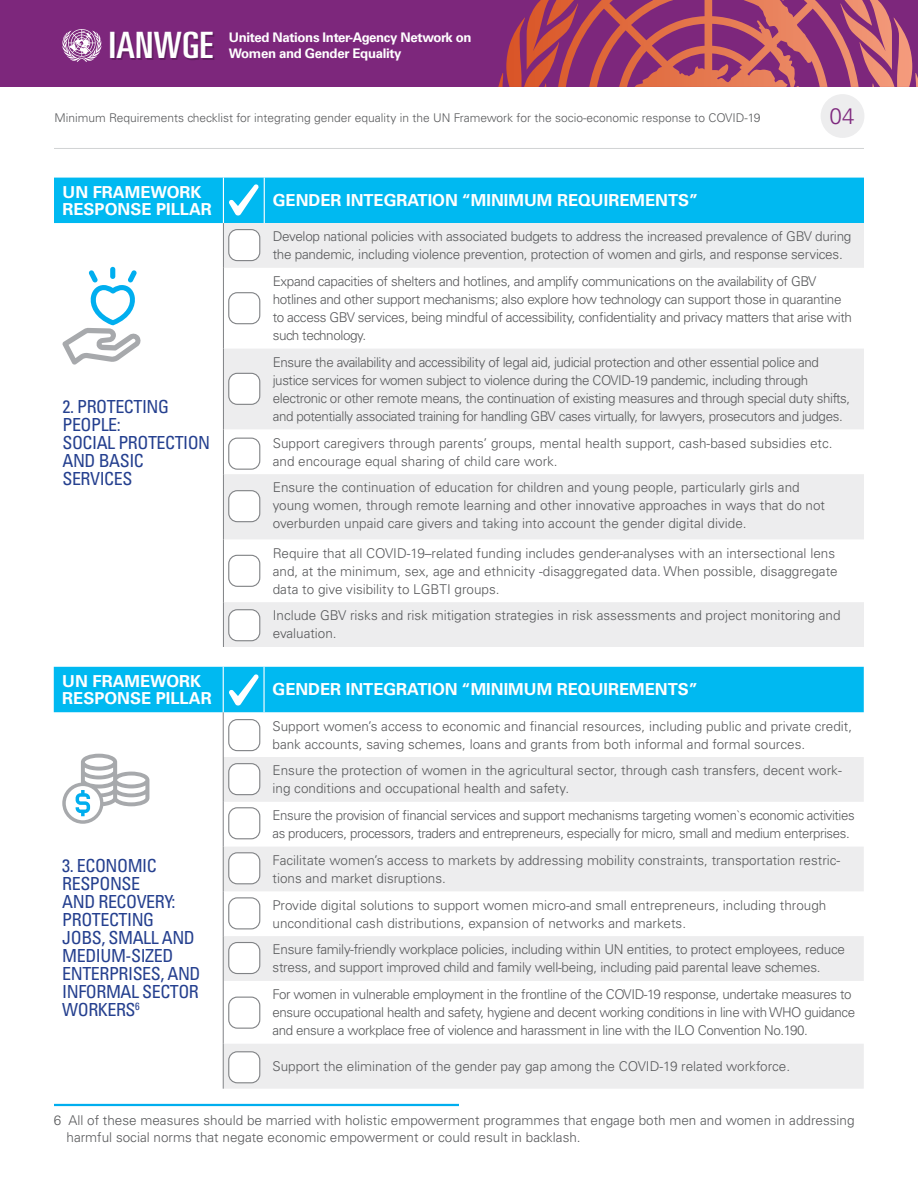
<style>
.page{position:relative;width:918px;height:1188px;background:#fff}
.page>*{position:absolute;margin:0;border:0;box-sizing:border-box;transform-origin:0 0}
.t1{font:ultra-condensed 36.3px "Univers LT Std";color:#fff;scale:1.18 1}
.t2{font:300 22.5px "Univers LT Std";color:#7e297e}
.t3{font:condensed 18px/18px "Univers LT Std";letter-spacing:-.025em;color:#25408f}
.t4{font:700 16.5px/16.5px "Univers LT Std";color:#fff}
.t5{font:300 13.5px/18px "Univers LT Std";color:#58595b}
.t6{font:300 13.5px/18px "Univers LT Std";letter-spacing:-.02em;color:#58595b}
.t7{font:700 13.2px "Univers LT Std";letter-spacing:-.025em;color:#fff}
.t8{font:300 12px "Univers LT Std";color:#58595b}
</style>
<div class="page">
<div style="left:821px;top:94px;width:43px;height:44px;background:#ededee;border-radius:50%"></div>
<div style="left:0;top:0;width:918px;height:87px;background:#7d277c"></div>
<svg style="left:558px;top:0;width:314px;height:87px"></svg>
<svg style="left:62px;top:29px;width:39px;height:33px"></svg>
<hr style="left:54px;top:148px;width:810px;height:1px;background:#d1d3d4">
<hr style="left:54px;top:1104px;width:405px;height:2px;background:#00aeef">
<svg style="left:224px;top:223px;width:640px;height:424px;fill:#ededee"></svg>
<hr style="left:223px;top:223px;width:1px;height:45px;background:#808285">
<hr style="left:223px;top:268px;width:1px;height:81px;background:#808285">
<hr style="left:223px;top:349px;width:1px;height:80px;background:#808285">
<hr style="left:223px;top:429px;width:1px;height:45px;background:#808285">
<hr style="left:223px;top:474px;width:1px;height:65px;background:#808285">
<hr style="left:223px;top:539px;width:1px;height:63px;background:#808285">
<hr style="left:223px;top:602px;width:1px;height:45px;background:#808285">
<div style="left:110px;top:267px;width:5px;height:12px;background:#00aeef;border-radius:3px"></div>
<svg style="left:62px;top:270px;width:79px;height:95px"></svg>
<div style="left:229px;top:230px;width:31px;height:31px;background:#fff;border-radius:9px"></div>
<div style="left:228px;top:229px;width:32px;height:32px;border:1px solid #808285;border-radius:9px"></div>
<div style="left:229px;top:293px;width:31px;height:31px;background:#fff;border-radius:9px"></div>
<div style="left:228px;top:292px;width:32px;height:32px;border:1px solid #808285;border-radius:9px"></div>
<div style="left:229px;top:373px;width:31px;height:31px;background:#fff;border-radius:9px"></div>
<div style="left:228px;top:373px;width:32px;height:32px;border:1px solid #808285;border-radius:9px"></div>
<div style="left:229px;top:438px;width:31px;height:31px;background:#fff;border-radius:9px"></div>
<div style="left:228px;top:438px;width:32px;height:32px;border:1px solid #808285;border-radius:9px"></div>
<div style="left:229px;top:555px;width:31px;height:31px;background:#fff;border-radius:9px"></div>
<div style="left:228px;top:555px;width:32px;height:32px;border:1px solid #808285;border-radius:9px"></div>
<div style="left:229px;top:491px;width:31px;height:31px;background:#fff;border-radius:9px"></div>
<div style="left:228px;top:490px;width:32px;height:32px;border:1px solid #808285;border-radius:9px"></div>
<div style="left:229px;top:610px;width:31px;height:31px;background:#fff;border-radius:9px"></div>
<div style="left:228px;top:609px;width:32px;height:32px;border:1px solid #808285;border-radius:9px"></div>
<div style="left:54px;top:178px;width:810px;height:45px;background:#00b9f1"></div>
<svg style="left:224px;top:757px;width:640px;height:332px;fill:#ededee"></svg>
<hr style="left:223px;top:712px;width:1px;height:45px;background:#808285">
<hr style="left:223px;top:757px;width:1px;height:45px;background:#808285">
<hr style="left:223px;top:802px;width:1px;height:45px;background:#808285">
<hr style="left:223px;top:847px;width:1px;height:44px;background:#808285">
<hr style="left:223px;top:891px;width:1px;height:45px;background:#808285">
<hr style="left:223px;top:936px;width:1px;height:45px;background:#808285">
<hr style="left:223px;top:981px;width:1px;height:63px;background:#808285">
<hr style="left:223px;top:1044px;width:1px;height:45px;background:#808285">
<svg style="left:62px;top:754px;width:87px;height:70px"></svg>
<div style="left:228px;top:719px;width:32px;height:32px;border:1px solid #808285;border-radius:9px"></div>
<div style="left:229px;top:808px;width:31px;height:31px;background:#fff;border-radius:9px"></div>
<div style="left:228px;top:807px;width:32px;height:32px;border:1px solid #808285;border-radius:9px"></div>
<div style="left:229px;top:764px;width:31px;height:31px;background:#fff;border-radius:9px"></div>
<div style="left:228px;top:763px;width:32px;height:32px;border:1px solid #808285;border-radius:9px"></div>
<div style="left:229px;top:898px;width:31px;height:31px;background:#fff;border-radius:9px"></div>
<div style="left:228px;top:897px;width:32px;height:32px;border:1px solid #808285;border-radius:9px"></div>
<div style="left:229px;top:943px;width:31px;height:31px;background:#fff;border-radius:9px"></div>
<div style="left:228px;top:942px;width:32px;height:32px;border:1px solid #808285;border-radius:9px"></div>
<div style="left:229px;top:997px;width:31px;height:31px;background:#fff;border-radius:9px"></div>
<div style="left:228px;top:997px;width:32px;height:32px;border:1px solid #808285;border-radius:9px"></div>
<div style="left:229px;top:1052px;width:31px;height:31px;background:#fff;border-radius:9px"></div>
<div style="left:228px;top:1051px;width:32px;height:32px;border:1px solid #808285;border-radius:9px"></div>
<div style="left:229px;top:853px;width:31px;height:31px;background:#fff;border-radius:9px"></div>
<div style="left:228px;top:852px;width:32px;height:32px;border:1px solid #808285;border-radius:9px"></div>
<div style="left:54px;top:667px;width:810px;height:45px;background:#00b9f1"></div>
<h1 class="t1" style="left:109px;top:25px;width:90px">IANWGE</h1>
<p class="t7" style="left:229px;top:30px;width:244px">United Nations Inter-Agency Network on</p>
<p class="t7" style="left:229px;top:46px;width:174px">Women and Gender Equality</p>
<p class="t8" style="left:54px;top:111px;width:708px">Minimum Requirements checklist for integrating gender equality in the UN Framework for the socio-economic response to COVID-19</p>
<h2 class="t2" style="left:830px;top:102px;width:27px">04</h2>
<p class="t4" style="left:63px;top:184px;width:151px">UN FRAMEWORK<br>RESPONSE PILLAR</p>
<p class="t4" style="left:273px;top:192px;width:427px">GENDER INTEGRATION “MINIMUM REQUIREMENTS”</p>
<h3 class="t3" style="left:63px;top:397px;width:149px">2. PROTECTING<br>PEOPLE:<br>SOCIAL PROTECTION<br>AND BASIC<br>SERVICES</h3>
<p class="t6" style="left:273px;top:228px;width:580px">Develop national policies with associated budgets to address the increased prevalence of GBV during the pandemic, including violence prevention, protection of women and girls, and response services.</p>
<p class="t6" style="left:273px;top:272px;width:581px">Expand capacities of shelters and hotlines, and amplify communications on the availability of GBV hotlines and other support mechanisms; also explore how technology can support those in quarantine to access GBV services, being mindful of accessibility, confidentiality and privacy matters that arise with such technology.</p>
<p class="t6" style="left:273px;top:353px;width:579px">Ensure the availability and accessibility of legal aid, judicial protection and other essential police and justice services for women subject to violence during the COVID-19 pandemic, including through electronic or other remote means, the continuation of existing measures and through special duty shifts, and potentially associated training for handling GBV cases virtually, for lawyers, prosecutors and judges.</p>
<p class="t5" style="left:273px;top:434px;width:561px">Support caregivers through parents’ groups, mental health support, cash-based subsidies etc. and encourage equal sharing of child care work.</p>
<p class="t5" style="left:273px;top:479px;width:554px">Ensure the continuation of education for children and young people, particularly girls and young women, through remote learning and other innovative approaches in ways that do not overburden unpaid care givers and taking into account the gender digital divide.</p>
<p class="t5" style="left:273px;top:544px;width:566px">Require that all COVID-19–related funding includes gender-analyses with an intersectional lens and, at the minimum, sex, age and ethnicity -disaggregated data. When possible, disaggregate data to give visibility to LGBTI groups.</p>
<p class="t5" style="left:273px;top:607px;width:569px">Include GBV risks and risk mitigation strategies in risk assessments and project monitoring and evaluation.</p>
<p class="t4" style="left:62px;top:673px;width:151px">UN FRAMEWORK<br>RESPONSE PILLAR</p>
<p class="t4" style="left:273px;top:682px;width:427px">GENDER INTEGRATION “MINIMUM REQUIREMENTS”</p>
<h3 class="t3" style="left:62px;top:856px;width:140px">3. ECONOMIC<br>RESPONSE<br>AND RECOVERY:<br>PROTECTING<br>JOBS, SMALL AND<br>MEDIUM-SIZED<br>ENTERPRISES, AND<br>INFORMAL SECTOR<br>WORKERS<sup>6</sup></h3>
<p class="t5" style="left:273px;top:717px;width:581px">Support women’s access to economic and financial resources, including public and private credit, bank accounts, saving schemes, loans and grants from both informal and formal sources.</p>
<p class="t5" style="left:273px;top:762px;width:571px">Ensure the protection of women in the agricultural sector, through cash transfers, decent work&shy;ing conditions and occupational health and safety.</p>
<p class="t6" style="left:273px;top:806px;width:584px">Ensure the provision of financial services and support mechanisms targeting women`s economic activities as producers, processors, traders and entrepreneurs, especially for micro, small and medium enterprises.</p>
<p class="t5" style="left:273px;top:851px;width:569px">Facilitate women’s access to markets by addressing mobility constraints, transportation restric&shy;tions and market disruptions.</p>
<p class="t5" style="left:273px;top:896px;width:555px">Provide digital solutions to support women micro-and small entrepreneurs, including through unconditional cash distributions, expansion of networks and markets.</p>
<p class="t6" style="left:273px;top:941px;width:574px">Ensure family-friendly workplace policies, including within UN entities, to protect employees, reduce stress, and support improved child and family well-being, including paid parental leave schemes.</p>
<p class="t6" style="left:273px;top:985px;width:584px">For women in vulnerable employment in the frontline of the COVID-19 response, undertake measures to ensure occupational health and safety, hygiene and decent working conditions in line with WHO guidance and ensure a workplace free of violence and harassment in line with the ILO Convention No.190.</p>
<p class="t5" style="left:273px;top:1057px;width:519px">Support the elimination of the gender pay gap among the COVID-19 related workforce.</p>
<p class="t5" style="left:67px;top:1112px;width:789px;line-height:16.2px;text-indent:-13px">6 All of these measures should be married with holistic empowerment programmes that engage both men and women in addressing harmful social norms that negate economic empowerment or could result in backlash.</p>
</div>
